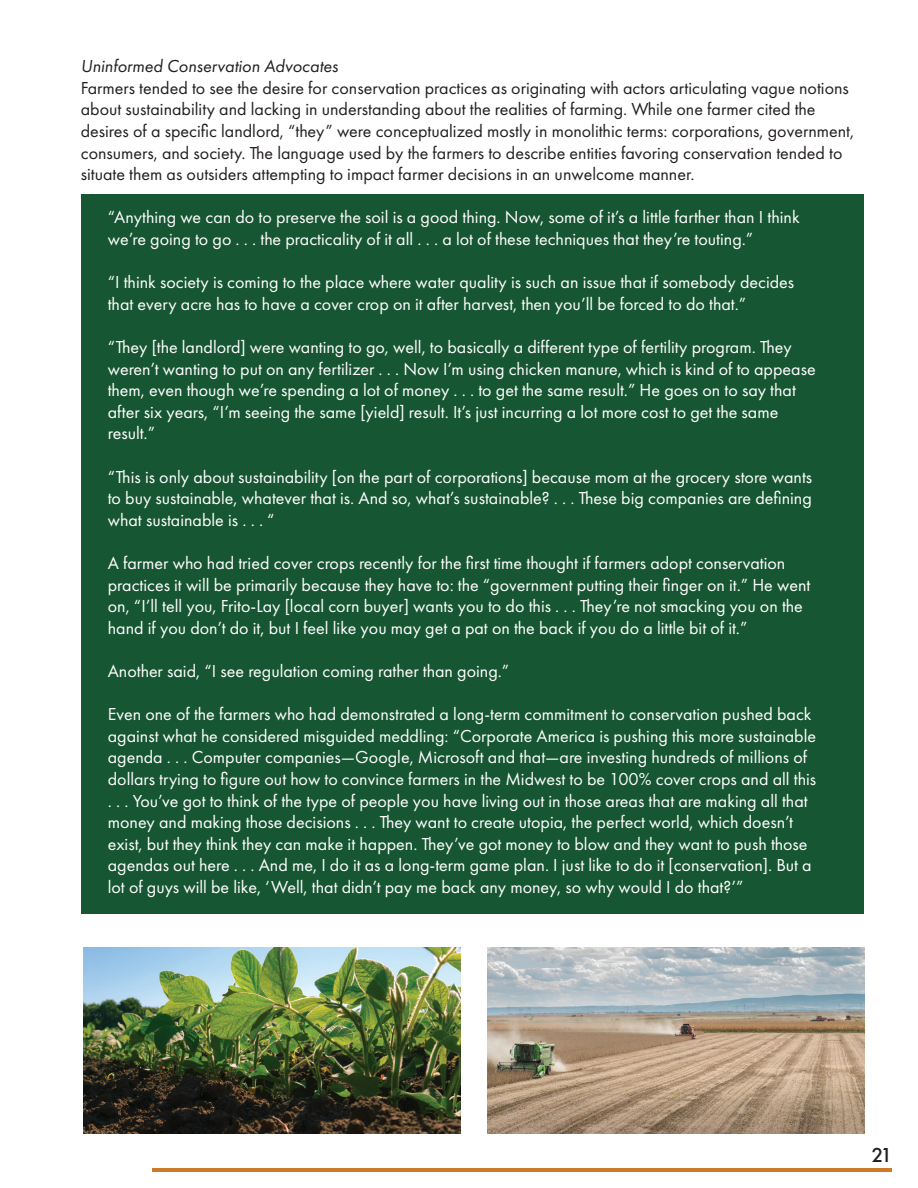
<style>
.page{position:relative;width:918px;height:1188px;background:#fff}
.page>*{position:absolute;margin:0;border:0;box-sizing:border-box;transform-origin:0 0}
.t1{font:500 21px "Futura PT";color:#231f20}
.t2{font:18px/21.6px "Futura PT";color:#fff}
.t3{font:18px/21.6px "Futura PT";color:#231f20}
.t4{font:italic 18px "Futura PT";color:#231f20}
</style>
<div class="page">
<div style="left:81px;top:194px;width:783px;height:719px;background:#175632"></div>
<hr style="left:152px;top:1169px;width:740px;height:3px;background:#ce7b27">
<img style="left:83px;top:948px;width:377px;height:186px">
<img style="left:488px;top:948px;width:376px;height:186px">
<p class="t4" style="left:81px;top:56px;width:259px">Uninformed Conservation Advocates</p>
<p class="t3" style="left:81px;top:77px;width:775px">Farmers tended to see the desire for conservation practices as originating with actors articulating vague notions about sustainability and lacking in understanding about the realities of farming. While one farmer cited the desires of a specific landlord, “they” were conceptualized mostly in monolithic terms: corporations, government, consumers, and society. The language used by the farmers to describe entities favoring conservation tended to situate them as outsiders attempting to impact farmer decisions in an unwelcome manner.</p>
<p class="t2" style="left:108px;top:207px;width:693px">“Anything we can do to preserve the soil is a good thing. Now, some of it’s a little farther than I think we’re going to go . . . the practicality of it all . . . a lot of these techniques that they’re touting.”</p>
<p class="t2" style="left:108px;top:271px;width:688px">“I think society is coming to the place where water quality is such an issue that if somebody decides that every acre has to have a cover crop on it after harvest, then you’ll be forced to do that.”</p>
<p class="t2" style="left:108px;top:336px;width:709px">“They [the landlord] were wanting to go, well, to basically a different type of fertility program. They weren’t wanting to put on any fertilizer . . . Now I’m using chicken manure, which is kind of to appease them, even though we’re spending a lot of money . . . to get the same result.” He goes on to say that after six years, “I’m seeing the same [yield] result. It’s just incurring a lot more cost to get the same result.”</p>
<p class="t2" style="left:108px;top:466px;width:706px;text-align:justify">“This is only about sustainability [on the part of corporations] because mom at the grocery store wants to buy sustainable, whatever that is. And so, what’s sustainable? . . . These big companies are defining what sustainable is . . . “</p>
<p class="t2" style="left:108px;top:552px;width:704px">A farmer who had tried cover crops recently for the first time thought if farmers adopt conservation practices it will be primarily because they have to: the “government putting their finger on it.” He went on, “I’ll tell you, Frito-Lay [local corn buyer] wants you to do this . . . They’re not smacking you on the hand if you don’t do it, but I feel like you may get a pat on the back if you do a little bit of it.”</p>
<p class="t2" style="left:108px;top:660px;width:403px">Another said, “I see regulation coming rather than going.”</p>
<p class="t2" style="left:108px;top:703px;width:710px">Even one of the farmers who had demonstrated a long-term commitment to conservation pushed back against what he considered misguided meddling: “Corporate America is pushing this more sustainable agenda . . . Computer companies—Google, Microsoft and that—are investing hundreds of millions of dollars trying to figure out how to convince farmers in the Midwest to be 100% cover crops and all this . . . You’ve got to think of the type of people you have living out in those areas that are making all that money and making those decisions . . . They want to create utopia, the perfect world, which doesn’t exist, but they think they can make it happen. They’ve got money to blow and they want to push those agendas out here . . . And me, I do it as a long-term game plan. I just like to do it [conservation]. But a lot of guys will be like, ‘Well, that didn’t pay me back any money, so why would I do that?’”</p>
<p class="t1" style="left:872px;top:1142px;width:22px">21</p>
</div>
